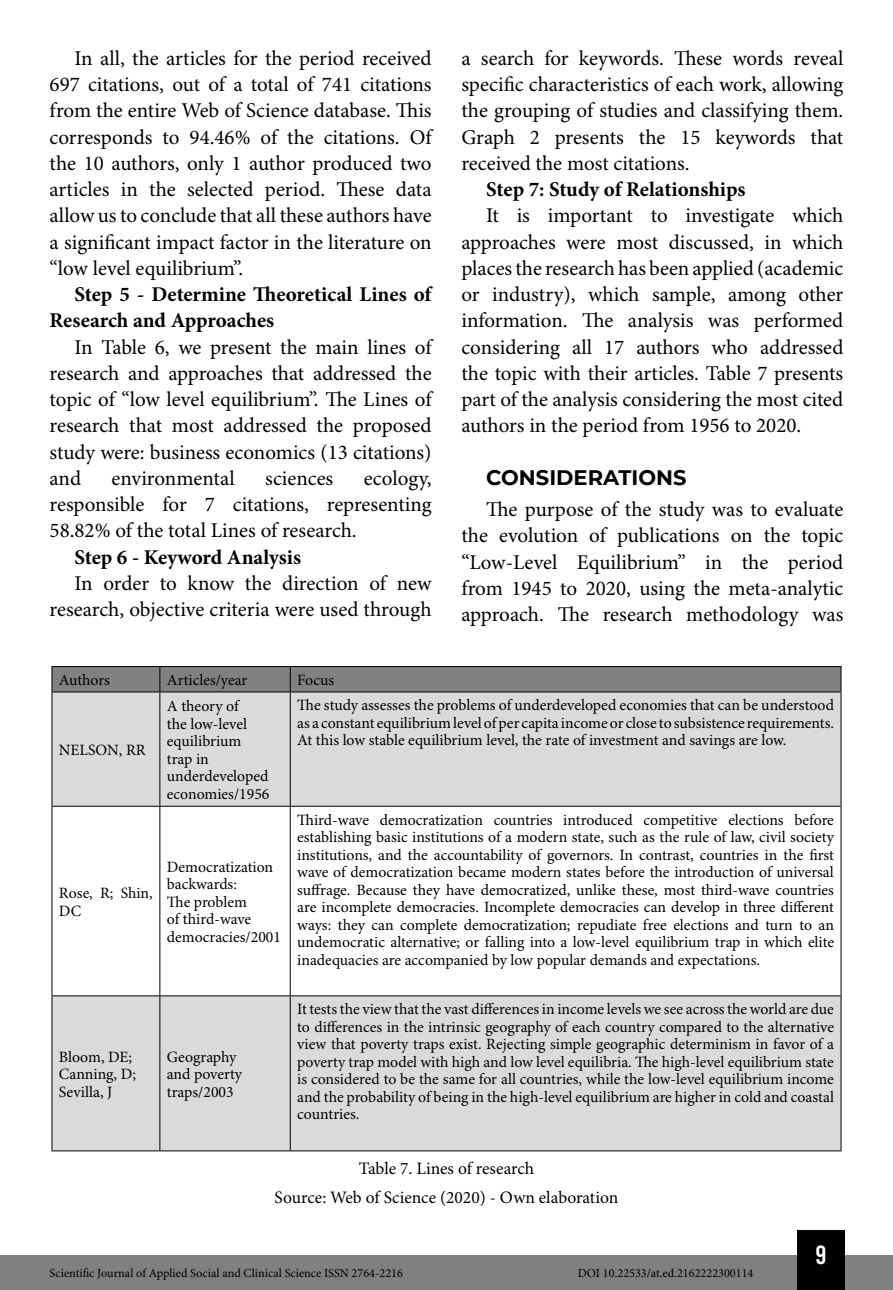
<style>
.page{position:relative;width:893px;height:1290px;background:#fff}
.page>*{position:absolute;margin:0;border:0;box-sizing:border-box;transform-origin:0 0}
.t1{font:26.25px "Bebas Kai";color:#fff}
.t2{font:21px/26.2px "Minion Pro";color:#000;text-align:justify}
.t3{font:700 21px/26.2px "Minion Pro";color:#000}
.t4{font:700 21px "Montserrat";color:#000}
.t5{font:17.5px/29.4px "Minion Pro";color:#000;text-align:center}
.t6{font:15.75px/17.5px "Minion Pro";color:#000}
.t7{font:15.75px/17.5px "Minion Pro";color:#020203}
.t8{font:12.25px "Minion Pro";color:#000}
</style>
<div class="page">
<div style="left:0;top:1255px;width:893px;height:35px;background:#808080"></div>
<div style="left:797px;top:1230px;width:48px;height:60px;background:#000"></div>
<svg style="left:53px;top:692px;width:788px;height:458px;fill:#dadada"></svg>
<hr style="left:52px;top:692px;width:1px;height:114px;background:#000">
<hr style="left:52px;top:807px;width:1px;height:188px;background:#000">
<hr style="left:52px;top:996px;width:1px;height:154px;background:#000">
<hr style="left:52px;top:806px;width:108px;height:1px;background:#000">
<hr style="left:160px;top:806px;width:130px;height:1px;background:#000">
<hr style="left:290px;top:806px;width:551px;height:1px;background:#000">
<hr style="left:52px;top:995px;width:108px;height:1px;background:#000">
<hr style="left:160px;top:995px;width:130px;height:1px;background:#000">
<hr style="left:290px;top:995px;width:551px;height:1px;background:#000">
<hr style="left:52px;top:1150px;width:108px;height:1px;background:#000">
<hr style="left:160px;top:1150px;width:130px;height:1px;background:#000">
<hr style="left:290px;top:1150px;width:551px;height:1px;background:#000">
<svg style="left:52px;top:666px;width:790px;height:26px;background:#787979"></svg>
<hr style="left:159px;top:692px;width:1px;height:114px;background:#000">
<hr style="left:290px;top:692px;width:1px;height:114px;background:#000">
<hr style="left:841px;top:692px;width:1px;height:114px;background:#000">
<hr style="left:159px;top:807px;width:1px;height:188px;background:#000">
<hr style="left:290px;top:807px;width:1px;height:188px;background:#000">
<hr style="left:841px;top:807px;width:1px;height:188px;background:#000">
<hr style="left:159px;top:996px;width:1px;height:154px;background:#000">
<hr style="left:290px;top:996px;width:1px;height:154px;background:#000">
<hr style="left:841px;top:996px;width:1px;height:154px;background:#000">
<p class="t2" style="left:50px;top:46px;width:384px;text-indent:25px">In all, the articles for the period received 697 citations, out of a total of 741 citations from the entire Web of Science database. This corresponds to 94.46% of the citations. Of the 10 authors, only 1 author produced two articles in the selected period. These data allow us to conclude that all these authors have a significant impact factor in the literature on “low level equilibrium”.</p>
<p class="t3" style="left:50px;top:281px;width:383px;text-indent:25px">Step 5 - Determine Theoretical Lines of<br>Research and Approaches</p>
<p class="t2" style="left:50px;top:335px;width:384px;text-indent:25px">In Table 6, we present the main lines of research and approaches that addressed the topic of “low level equilibrium”. The Lines of research that most addressed the proposed study were: business economics (13 citations) and</p>
<p class="t2" style="left:50px;top:466px;width:383px;text-indent:314px">ecology, responsible for 7 citations, representing 58.82% of the total Lines of research.</p>
<p class="t3" style="left:74px;top:544px;width:228px">Step 6 - Keyword Analysis</p>
<p class="t2" style="left:50px;top:571px;width:383px;text-align:right">In order to know the direction of new research, objective criteria were used through</p>
<p class="t2" style="left:112px;top:466px;width:125px">environmental</p>
<p class="t2" style="left:265px;top:466px;width:70px">sciences</p>
<p class="t7" style="left:59px;top:672px;width:53px">Authors</p>
<p class="t7" style="left:167px;top:672px;width:82px">Articles/year</p>
<p class="t7" style="left:297px;top:672px;width:39px">Focus</p>
<p class="t2" style="left:461px;top:46px;width:383px">a search for keywords. These words reveal specific characteristics of each work, allowing the grouping of studies and classifying them.<br>Graph 2 presents the 15 keywords that received the most citations.</p>
<p class="t3" style="left:486px;top:176px;width:261px">Step 7: Study of Relationships</p>
<p class="t2" style="left:461px;top:203px;width:384px;text-indent:25px">It is important to investigate which approaches were most discussed, in which places the research has been applied (academic or industry), which sample, among other information. The analysis was performed considering all 17 authors who addressed the topic with their articles. Table 7 presents part of the analysis considering the most cited authors in the period from 1956 to 2020.</p>
<p class="t4" style="left:486px;top:462px;width:202px">CONSIDERATIONS</p>
<p class="t2" style="left:461px;top:497px;width:384px;text-indent:25px">The purpose of the study was to evaluate the evolution of publications on the topic “Low-Level Equilibrium” in the period from 1945 to 2020, using the meta-analytic approach. The research methodology was</p>
<p class="t6" style="left:59px;top:742px;width:88px">NELSON, RR</p>
<p class="t7" style="left:59px;top:885px;width:95px">Rose, R; Shin,<br>DC</p>
<p class="t6" style="left:167px;top:698px;width:104px">A theory of<br>the low-level equilibrium trap in underdeveloped economies/1956</p>
<p class="t6" style="left:297px;top:697px;width:538px;text-align:justify">The study assesses the problems of underdeveloped economies that can be understood as a constant equilibrium level of per capita income or close to subsistence requirements.<br>At this low stable equilibrium level, the rate of investment and savings are low.</p>
<p class="t7" style="left:167px;top:858px;width:116px">Democratization backwards:<br>The problem<br>of third-wave democracies/2001</p>
<p class="t6" style="left:297px;top:811px;width:538px;text-align:justify">Third-wave democratization countries introduced competitive elections before establishing basic institutions of a modern state, such as the rule of law, civil society institutions, and the accountability of governors. In contrast, countries in the first wave of democratization became modern states before the introduction of universal suffrage. Because they have democratized, unlike these, most third-wave countries are incomplete democracies. Incomplete democracies can develop in three different ways: they can complete democratization; repudiate free elections and turn to an undemocratic alternative; or falling into a low-level equilibrium trap in which elite inadequacies are accompanied by low popular demands and expectations.</p>
<p class="t6" style="left:59px;top:1048px;width:79px">Bloom, DE;<br>Canning, D;<br>Sevilla, J</p>
<p class="t6" style="left:167px;top:1048px;width:77px">Geography and poverty traps/2003</p>
<p class="t7" style="left:297px;top:1001px;width:538px;text-align:justify">It tests the view that the vast differences in income levels we see across the world are due to differences in the intrinsic geography of each country compared to the alternative view that poverty traps exist. Rejecting simple geographic determinism in favor of a poverty trap model with high and low level equilibria. The high-level equilibrium state is considered to be the same for all countries, while the low-level equilibrium income and the probability of being in the high-level equilibrium are higher in cold and coastal countries.</p>
<p class="t5" style="left:275px;top:1154px;width:345px">Table 7. Lines of research<br>Source: Web of Science (2020) - Own elaboration</p>
<p class="t1" style="left:815px;top:1241px;width:13px">9</p>
<p class="t8" style="left:50px;top:1266px;width:355px">Scientific Journal of Applied Social and Clinical Science ISSN 2764-2216</p>
<p class="t8" style="left:578px;top:1266px;width:177px">DOI 10.22533/at.ed.2162222300114</p>
</div>
